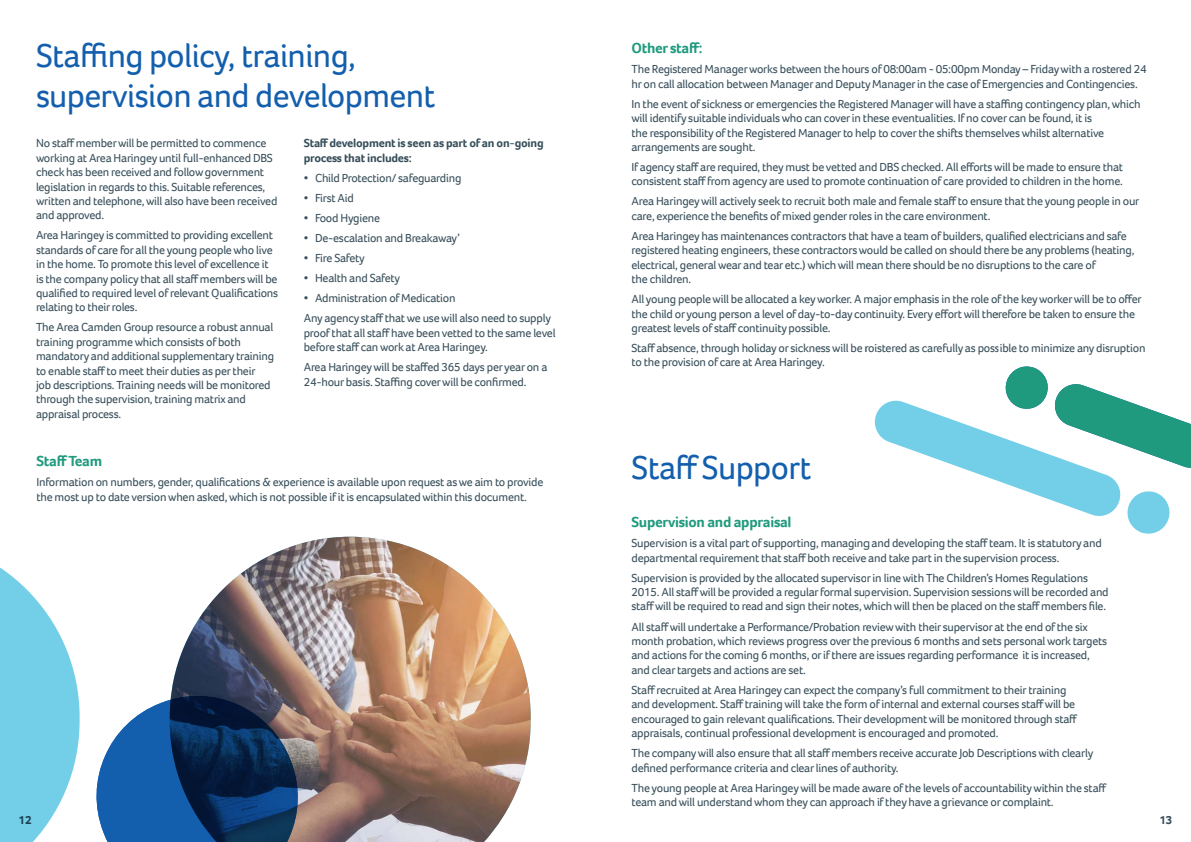
<style>
.page{position:relative;width:1191px;height:842px;background:#fff}
.page>*{position:absolute;margin:0;border:0;box-sizing:border-box;transform-origin:0 0}
.t1{font:34px/40.8px "Foco";letter-spacing:-.02em;color:#135fad}
.t2{font:700 15px "Foco";letter-spacing:-.02em;color:#209a7e}
.t3{font:12px/14.4px "Foco";letter-spacing:-.02em;color:#364d59}
.t4{font:700 12px/14.4px "Foco";letter-spacing:-.02em;color:#364d59}
</style>
<div class="page">
<svg style="left:0;top:567px;width:80px;height:275px;fill:#73cfe8"></svg>
<img style="left:173px;top:537px;width:358px;height:305px">
<svg style="left:874px;top:400px;width:296px;height:134px"></svg>
<svg style="left:1005px;top:366px;width:186px;height:104px"></svg>
<svg style="left:96px;top:683px;width:205px;height:159px;background:#315682"></svg>
<h1 class="t1" style="left:36px;top:34px;width:401px">Staffing policy, training, supervision and development</h1>
<p class="t2" style="left:631px;top:38px;width:72px">Other staff:</p>
<p class="t3" style="left:631px;top:62px;width:516px">The Registered Manager works between the hours of 08:00am - 05:00pm Monday – Friday with a rostered 24 hr on call allocation between Manager and Deputy Manager in the case of Emergencies and Contingencies.</p>
<p class="t3" style="left:631px;top:96px;width:510px">In the event of sickness or emergencies the Registered Manager will have a staffing contingency plan, which will identify suitable individuals who can cover in these eventualities. If no cover can be found, it is<br>the responsibility of the Registered Manager to help to cover the shifts themselves whilst alternative arrangements are sought.</p>
<p class="t3" style="left:631px;top:160px;width:493px">If agency staff are required, they must be vetted and DBS checked. All efforts will be made to ensure that consistent staff from agency are used to promote continuation of care provided to children in the home.</p>
<p class="t3" style="left:631px;top:194px;width:509px">Area Haringey will actively seek to recruit both male and female staff to ensure that the young people in our care, experience the benefits of mixed gender roles in the care environment.</p>
<p class="t3" style="left:631px;top:229px;width:504px">Area Haringey has maintenances contractors that have a team of builders, qualified electricians and safe registered heating engineers, these contractors would be called on should there be any problems (heating, electrical, general wear and tear etc.) which will mean there should be no disruptions to the care of<br>the children.</p>
<p class="t3" style="left:631px;top:292px;width:511px">All young people will be allocated a key worker. A major emphasis in the role of the key worker will be to offer the child or young person a level of day-to-day continuity. Every effort will therefore be taken to ensure the greatest levels of staff continuity possible.</p>
<p class="t3" style="left:631px;top:341px;width:515px">Staff absence, through holiday or sickness will be roistered as carefully as possible to minimize any disruption to the provision of care at Area Haringey.</p>
<p class="t4" style="left:304px;top:136px;width:241px">Staff development is seen as part of an on-going process that includes:</p>
<p class="t3" style="left:304px;top:170px;width:159px">• Child Protection/ safeguarding</p>
<p class="t3" style="left:304px;top:190px;width:52px">• First Aid</p>
<p class="t3" style="left:304px;top:210px;width:78px">• Food Hygiene</p>
<p class="t3" style="left:304px;top:231px;width:158px">• De-escalation and Breakaway’</p>
<p class="t3" style="left:304px;top:251px;width:63px">• Fire Safety</p>
<p class="t3" style="left:304px;top:271px;width:98px">• Health and Safety</p>
<p class="t3" style="left:304px;top:288px;width:249px;line-height:20.1px">• Administration of Medication<br>Any agency staff that we use will also need to supply</p>
<p class="t3" style="left:304px;top:325px;width:253px">proof that all staff have been vetted to the same level before staff can work at Area Haringey.</p>
<p class="t3" style="left:304px;top:360px;width:245px">Area Haringey will be staffed 365 days per year on a<br>24-hour basis. Staffing cover will be confirmed.</p>
<p class="t3" style="left:36px;top:136px;width:243px">No staff member will be permitted to commence working at Area Haringey until full-enhanced DBS check has been received and follow government legislation in regards to this. Suitable references, written and telephone, will also have been received and approved.</p>
<p class="t3" style="left:36px;top:228px;width:244px">Area Haringey is committed to providing excellent standards of care for all the young people who live in the home. To promote this level of excellence it is the company policy that all staff members will be qualified to required level of relevant Qualifications relating to their roles.</p>
<p class="t3" style="left:36px;top:320px;width:240px">The Area Camden Group resource a robust annual training programme which consists of both mandatory and additional supplementary training to enable staff to meet their duties as per their<br>job descriptions. Training needs will be monitored through the supervision, training matrix and appraisal process.</p>
<p class="t2" style="left:36px;top:451px;width:67px">Staff Team</p>
<p class="t3" style="left:36px;top:475px;width:508px">Information on numbers, gender, qualifications &amp; experience is available upon request as we aim to provide the most up to date version when asked, which is not possible if it is encapsulated within this document.</p>
<h1 class="t1" style="left:631px;top:447px;width:182px">Staff Support</h1>
<p class="t2" style="left:631px;top:512px;width:162px">Supervision and appraisal</p>
<p class="t3" style="left:631px;top:536px;width:472px">Supervision is a vital part of supporting, managing and developing the staff team. It is statutory and departmental requirement that staff both receive and take part in the supervision process.</p>
<p class="t3" style="left:631px;top:570px;width:479px">Supervision is provided by the allocated supervisor in line with The Children’s Homes Regulations<br>2015. All staff will be provided a regular formal supervision. Supervision sessions will be recorded and staff will be required to read and sign their notes, which will then be placed on the staff members file.</p>
<p class="t3" style="left:631px;top:619px;width:477px">All staff will undertake a Performance/Probation review with their supervisor at the end of the six month probation, which reviews progress over the previous 6 months and sets personal work targets and actions for the coming 6 months, or if there are issues regarding performance it is increased, and clear targets and actions are set.</p>
<p class="t3" style="left:631px;top:682px;width:447px">Staff recruited at Area Haringey can expect the company’s full commitment to their training and development. Staff training will take the form of internal and external courses staff will be encouraged to gain relevant qualifications. Their development will be monitored through staff appraisals, continual professional development is encouraged and promoted.</p>
<p class="t3" style="left:631px;top:746px;width:463px">The company will also ensure that all staff members receive accurate Job Descriptions with clearly defined performance criteria and clear lines of authority.</p>
<p class="t3" style="left:631px;top:780px;width:477px">The young people at Area Haringey will be made aware of the levels of accountability within the staff team and will understand whom they can approach if they have a grievance or complaint.</p>
<p class="t4" style="left:18px;top:812px;width:15px">12</p>
<p class="t4" style="left:1159px;top:812px;width:15px">13</p>
</div>
